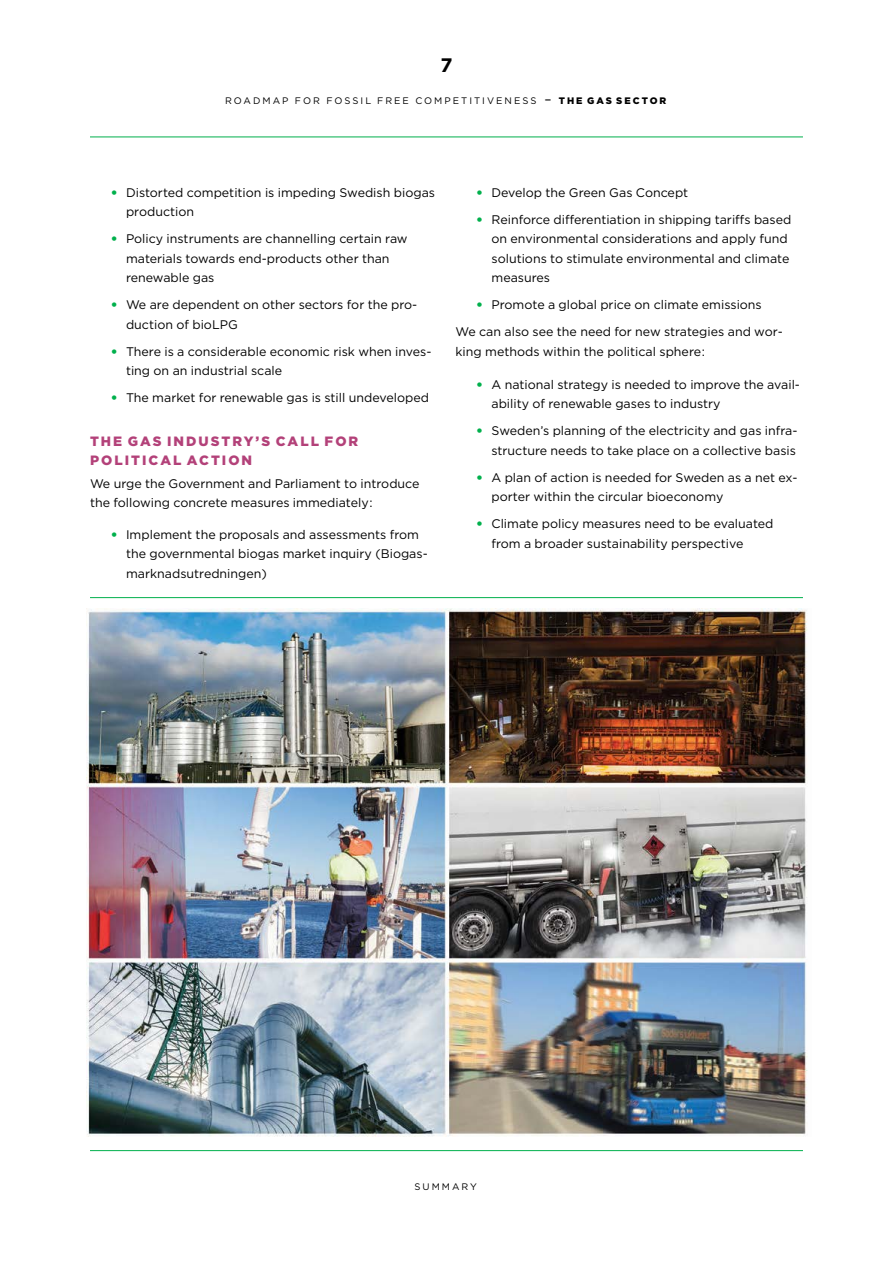
<style>
.page{position:relative;width:893px;height:1263px;background:#fff}
.page>*{position:absolute;margin:0;border:0;box-sizing:border-box;transform-origin:0 0}
.t1{font:700 19.5px "Gotham";color:#000}
.t2{font:900 13.5px/19.5px "Gotham";letter-spacing:.15em;color:#b34179}
.t3{font:12.45px/19.5px "Gotham";color:#000}
.t4{font:9.45px "Gotham";letter-spacing:.215em;color:#000}
.s1{font-size:13.5px}
.s2{font-weight:900}
.s3{font-family:"Avenir LT Std";font-weight:800;color:#00b04c}
</style>
<div class="page">
<hr style="left:90px;top:137px;width:713px;height:1px;background:#00b04c">
<hr style="left:90px;top:1150px;width:713px;height:1px;background:#00b04c">
<hr style="left:90px;top:597px;width:713px;height:1px;background:#00b04c">
<img style="left:87px;top:609px;width:721px;height:527px">
<h1 class="t1" style="left:440px;top:52px;width:14px">7</h1>
<p class="t4" style="left:225px;top:95px;width:443px">ROADMAP FOR FOSSIL FREE COMPETITIVENESS <span class="s1">–</span> <span class="s2">THE GAS SECTOR</span></p>
<p class="t3" style="left:126px;top:182px;width:311px;text-indent:-15px"><span class="s3">•</span> Distorted competition is impeding Swedish biogas production</p>
<p class="t3" style="left:126px;top:229px;width:283px;text-indent:-15px"><span class="s3">•</span> Policy instruments are channelling certain raw materials towards end-products other than renewable gas</p>
<p class="t3" style="left:126px;top:295px;width:293px;text-indent:-15px"><span class="s3">•</span> We are dependent on other sectors for the pro&shy;duction of bioLPG</p>
<p class="t3" style="left:126px;top:341px;width:307px;text-indent:-15px"><span class="s3">•</span> There is a considerable economic risk when inves&shy;ting on an industrial scale</p>
<p class="t3" style="left:111px;top:388px;width:319px"><span class="s3">•</span> The market for renewable gas is still undeveloped</p>
<p class="t2" style="left:90px;top:431px;width:270px">THE GAS INDUSTRY’S CALL FOR<br>POLITICAL ACTION</p>
<p class="t3" style="left:90px;top:473px;width:331px">We urge the Government and Parliament to introduce the following concrete measures immediately:</p>
<p class="t3" style="left:126px;top:524px;width:303px;text-indent:-15px"><span class="s3">•</span> Implement the proposals and assessments from the governmental biogas market inquiry (Biogas&shy;marknadsutredningen)</p>
<p class="t3" style="left:476px;top:182px;width:213px"><span class="s3">•</span> Develop the Green Gas Concept</p>
<p class="t3" style="left:491px;top:209px;width:301px;text-indent:-15px"><span class="s3">•</span> Reinforce differentiation in shipping tariffs based on environmental considerations and apply fund solutions to stimulate environmental and climate measures</p>
<p class="t3" style="left:455px;top:291px;width:329px;line-height:27px;text-align:center"><span class="s3">•</span> Promote a global price on climate emissions<br>We can also see the need for new strategies and wor-</p>
<p class="t3" style="left:455px;top:341px;width:251px">king methods within the political sphere:</p>
<p class="t3" style="left:491px;top:374px;width:310px;text-indent:-15px"><span class="s3">•</span> A national strategy is needed to improve the avail&shy;ability of renewable gases to industry</p>
<p class="t3" style="left:476px;top:421px;width:322px;text-align:right"><span class="s3">•</span> Sweden’s planning of the electricity and gas infra&shy;structure needs to take place on a collective basis</p>
<p class="t3" style="left:491px;top:467px;width:307px;text-indent:-15px"><span class="s3">•</span> A plan of action is needed for Sweden as a net ex&shy;porter within the circular bioeconomy</p>
<p class="t3" style="left:491px;top:514px;width:284px;text-indent:-15px"><span class="s3">•</span> Climate policy measures need to be evaluated from a broader sustainability perspective</p>
<p class="t4" style="left:414px;top:1180px;width:64px">SUMMARY</p>
</div>
